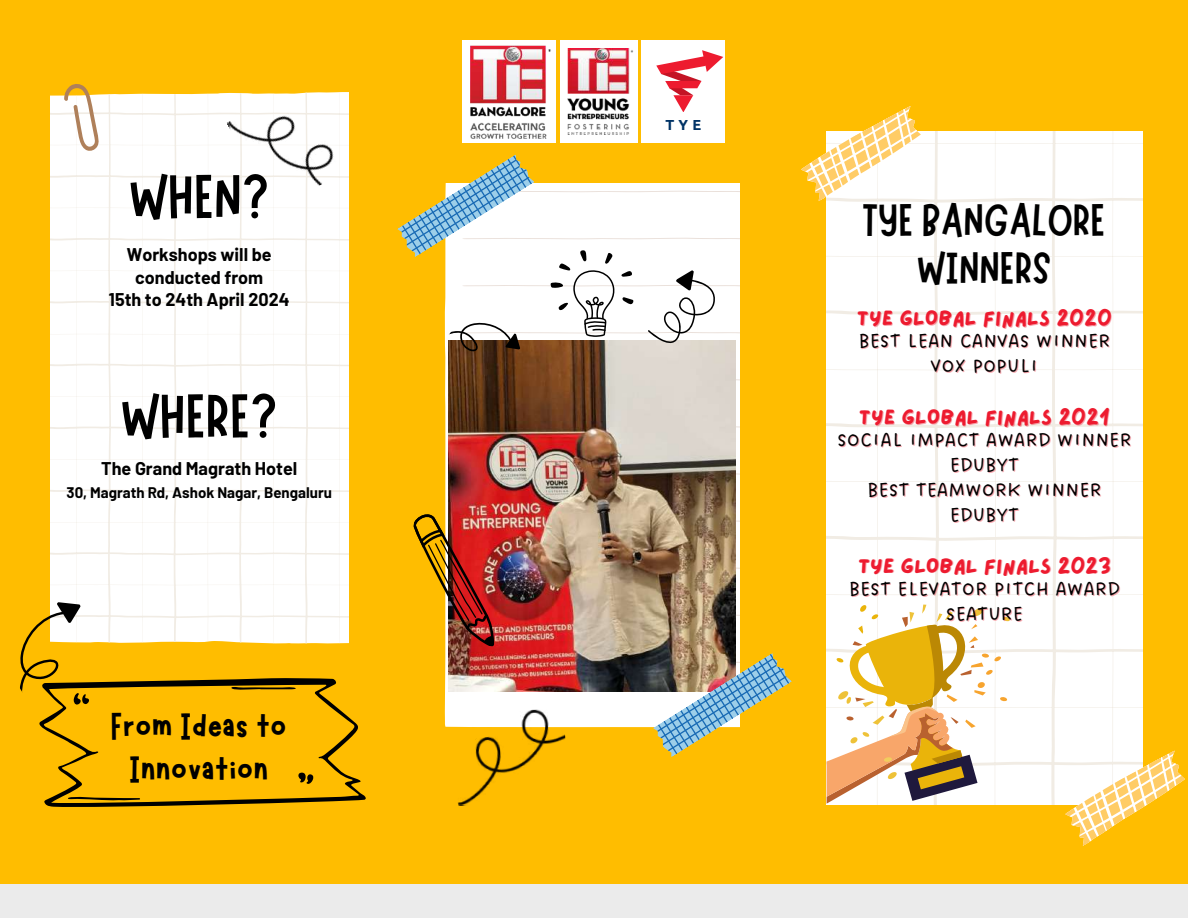
<style>
.page{position:relative;width:1188px;height:918px;background:#ffbd00}
.page>*{position:absolute;margin:0;border:0;box-sizing:border-box;transform-origin:0 0}
.t1{font:62.1px "Marykate";color:#000}
.t2{font:45.6px/47.2px "Marykate";color:#000;text-align:center}
.t3{font:38.7px/42.8px "Marykate";color:#000;text-align:center}
.t4{font:21px/24.8px "DO Sans Regular";color:#000;text-align:center}
.t5{font:21px "Lazydog";color:#ed1b2f}
.t6{font:700 18px/22.5px "Barlow";color:#000;text-align:center}
.t7{font:700 15px "Barlow";color:#000}
.t8{font:700 14.55px "Ubuntu";color:#036}
</style>
<div class="page">
<div style="left:445px;top:183px;width:294px;height:544px;background:#fff"></div>
<div style="left:461px;top:191px;width:278px;height:461px;background:#fff"></div>
<img style="left:448px;top:341px;width:287px;height:351px">
<svg style="left:397px;top:155px;width:138px;height:103px"></svg>
<svg style="left:652px;top:652px;width:140px;height:105px"></svg>
<svg style="left:50px;top:92px;width:299px;height:551px;background:#fefdfc"></svg>
<svg style="left:64px;top:84px;width:36px;height:68px;background:#ecdabb"></svg>
<img style="left:227px;top:92px;width:121px;height:119px">
<svg style="left:39px;top:678px;width:327px;height:129px"></svg>
<svg style="left:550px;top:250px;width:83px;height:87px;background:#e3e3e3"></svg>
<img style="left:413px;top:512px;width:97px;height:135px">
<svg style="left:641px;top:265px;width:84px;height:92px;background:#e6e5e3"></svg>
<svg style="left:445px;top:302px;width:81px;height:77px;background:#a69385"></svg>
<img style="left:450px;top:701px;width:120px;height:105px">
<svg style="left:20px;top:593px;width:89px;height:108px"></svg>
<div style="left:827px;top:132px;width:316px;height:672px;background:#fff"></div>
<svg style="left:1063px;top:750px;width:122px;height:96px"></svg>
<svg style="left:801px;top:106px;width:129px;height:96px"></svg>
<svg style="left:827px;top:605px;width:183px;height:199px;background:#ecd5ac"></svg>
<div style="left:0;top:884px;width:1188px;height:34px;background:#ebebeb"></div>
<img style="left:463px;top:41px;width:93px;height:102px">
<div style="left:560px;top:41px;width:77px;height:102px;background:#fff"></div>
<img style="left:567px;top:49px;width:66px;height:86px">
<div style="left:641px;top:41px;width:84px;height:102px;background:#fff"></div>
<svg style="left:656px;top:50px;width:67px;height:62px"></svg>
<h1 class="t1" style="left:129px;top:156px;width:142px">WHEN?</h1>
<p class="t6" style="left:109px;top:243px;width:182px">Workshops will be conducted from<br>15th to 24th April 2024</p>
<h1 class="t1" style="left:121px;top:376px;width:158px">WHERE?</h1>
<p class="t6" style="left:101px;top:457px;width:198px">The Grand Magrath Hotel</p>
<p class="t7" style="left:67px;top:483px;width:267px">30, Magrath Rd, Ashok Nagar, Bengaluru</p>
<h3 class="t3" style="left:111px;top:701px;width:178px">From Ideas to<br>Innovation</h3>
<p class="t8" style="left:665px;top:116px;width:38px">TYE</p>
<h2 class="t2" style="left:864px;top:192px;width:243px">TYE BANGALORE<br>WINNERS</h2>
<p class="t5" style="left:857px;top:308px;width:256px">TYE GLOBAL FINALS 2020</p>
<p class="t4" style="left:858px;top:330px;width:254px">BEST LEAN CANVAS WINNER<br>VOX POPULI</p>
<p class="t5" style="left:859px;top:407px;width:253px">TYE GLOBAL FINALS 2021</p>
<p class="t4" style="left:837px;top:429px;width:296px">SOCIAL IMPACT AWARD WINNER<br>EDUBYT<br>BEST TEAMWORK WINNER<br>EDUBYT</p>
<p class="t5" style="left:858px;top:556px;width:254px">TYE GLOBAL FINALS 2023</p>
<p class="t4" style="left:849px;top:577px;width:273px">BEST ELEVATOR PITCH AWARD<br>SEATURE</p>
</div>
